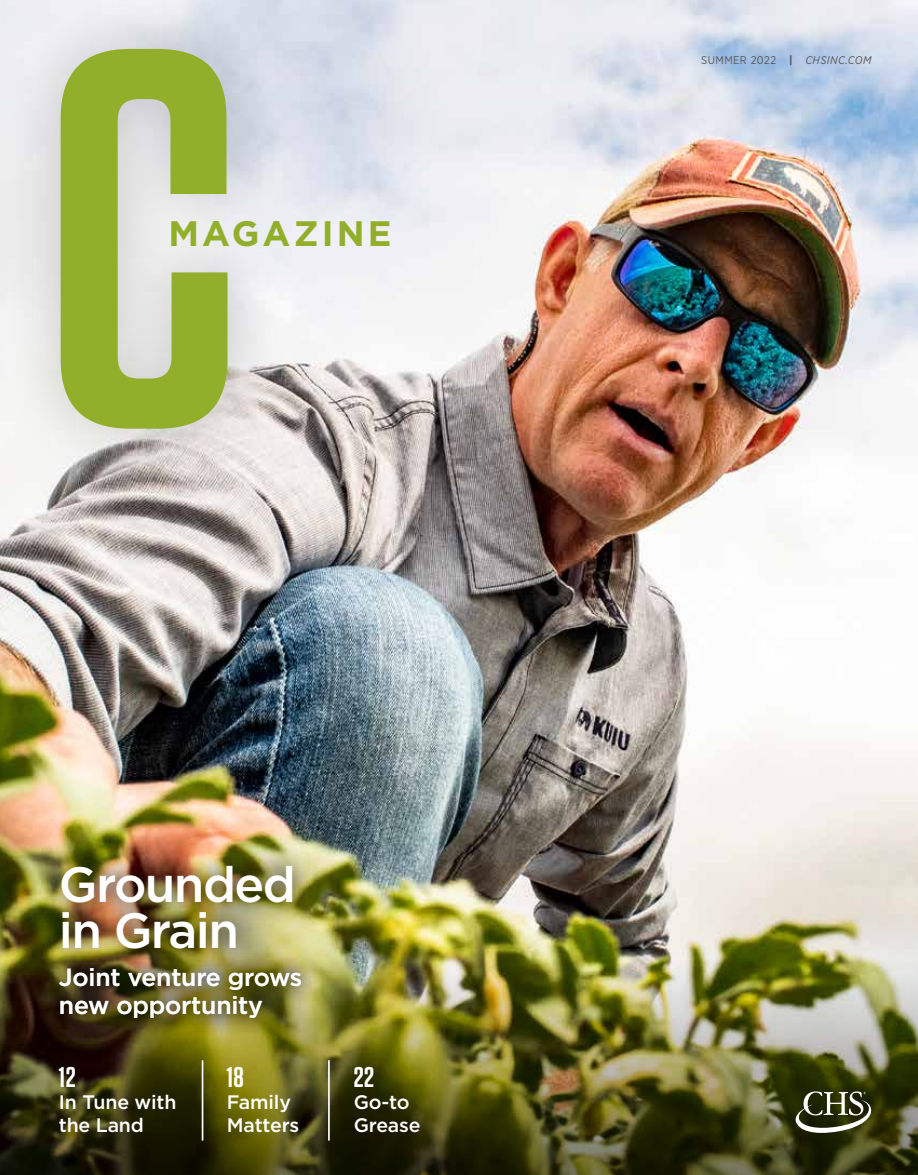
<style>
.page{position:relative;width:918px;height:1175px;background:#fff}
.page>*{position:absolute;margin:0;border:0;box-sizing:border-box;transform-origin:0 0}
.t1{font:500 49.5px/46.5px "Gotham";letter-spacing:-.035em;color:#fff}
.t2{font:700 35.4px "Gotham";letter-spacing:.09em;color:#92af2b}
.t3{font:600 28.5px "Tungsten";color:#fff}
.t4{font:500 24.75px/28.5px "Gotham";letter-spacing:-.01em;color:#fff}
.t5{font:500 19.5px/22.5px "Gotham";letter-spacing:-.01em;color:#fff}
.t6{font:11.1px "Gotham Narrow";letter-spacing:.04em;color:#58595b}
.s1{font-weight:900}
.s2{font-style:italic}
</style>
<div class="page">
<img style="left:0;top:0;width:918px;height:958px">
<img style="left:41px;top:846px;width:272px;height:100px">
<img style="left:0;top:958px;width:918px;height:216px">
<hr style="left:202px;top:1060px;width:1px;height:80px;background:#fff">
<hr style="left:328px;top:1060px;width:2px;height:80px;background:#fff">
<svg style="left:794px;top:1091px;width:79px;height:44px"></svg>
<div style="left:0;top:0;width:288px;height:489px;background:#000;opacity:.2"></div>
<svg style="left:61px;top:49px;width:167px;height:380px;background:#aec16c"></svg>
<img style="left:37px;top:946px;width:287px;height:94px">
<h2 class="t2" style="left:169px;top:210px;width:225px">MAGAZINE</h2>
<h1 class="t1" style="left:59px;top:860px;width:239px">Grounded in Grain</h1>
<p class="t4" style="left:59px;top:962px;width:245px">Joint venture grows new opportunity</p>
<h3 class="t3" style="left:59px;top:1061px;width:18px">12</h3>
<p class="t5" style="left:59px;top:1090px;width:119px">In Tune with the Land</p>
<h3 class="t3" style="left:227px;top:1061px;width:19px">18</h3>
<p class="t5" style="left:227px;top:1090px;width:74px">Family<br>Matters</p>
<h3 class="t3" style="left:354px;top:1061px;width:22px">22</h3>
<p class="t5" style="left:354px;top:1090px;width:68px">Go-to<br>Grease</p>
<p class="t6" style="left:701px;top:53px;width:172px">SUMMER 2022 <span class="s1">|</span> <span class="s2">CHSINC.COM</span></p>
</div>
